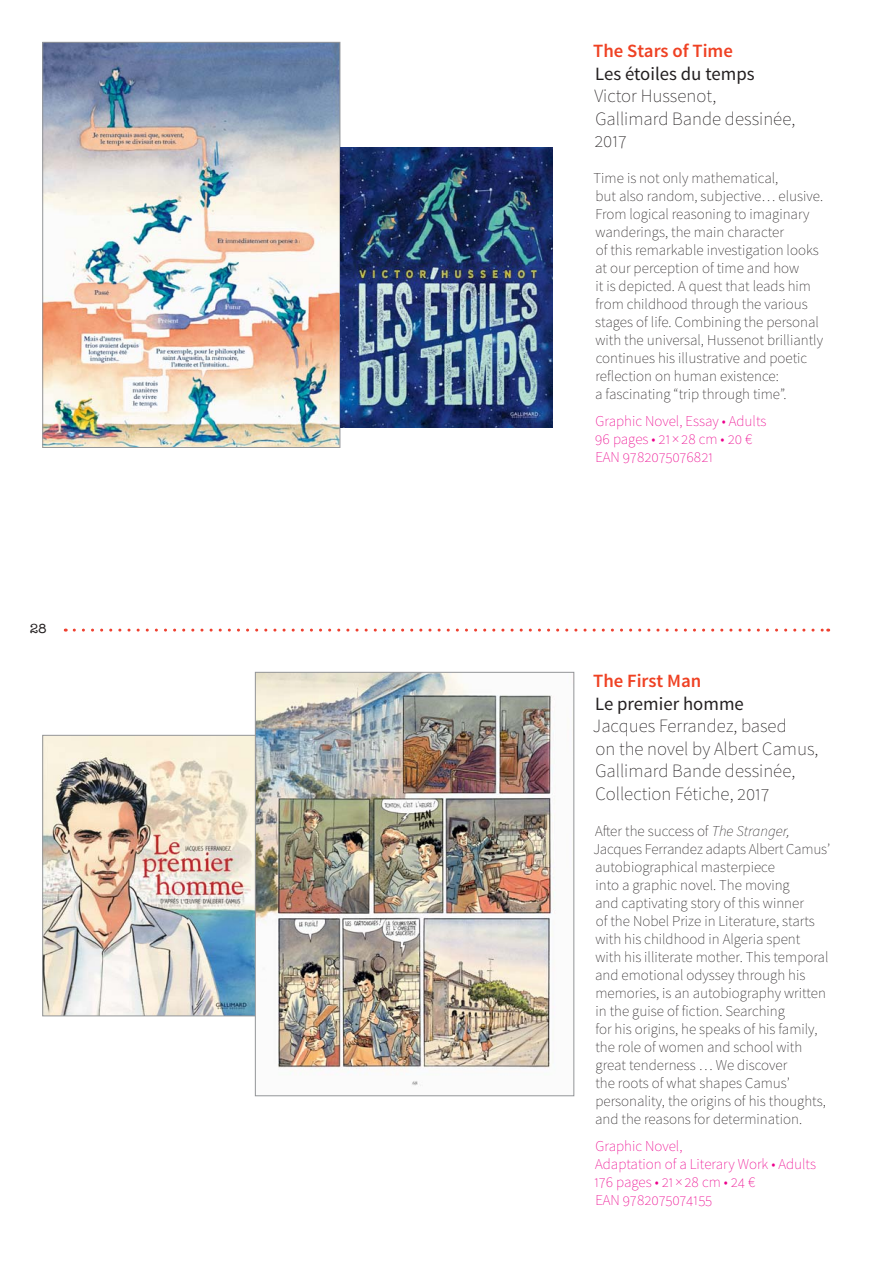
<style>
.page{position:relative;width:893px;height:1263px;background:#fff}
.page>*{position:absolute;margin:0;border:0;box-sizing:border-box;transform-origin:0 0}
.t1{font:200 18.75px/22.5px "Source Sans Pro";color:#231f20}
.t2{font:18.75px "Source Sans Pro";color:#231f20}
.t3{font:600 18.75px "Source Sans Pro";color:#ef4123}
.t4{font:200 15px/18px "Source Sans Pro";color:#231f20}
.t5{font:200 15px/18px "Source Sans Pro";color:#ec008c}
.t6{font:13.5px "American Typewriter";color:#231f20}
.s1{font-style:italic}
</style>
<div class="page">
<img style="left:44px;top:737px;width:211px;height:277px">
<div style="left:42px;top:735px;width:234px;height:281px;border:1px solid #939598"></div>
<svg style="left:74px;top:629px;width:755px;height:3px"></svg>
<img style="left:44px;top:44px;width:294px;height:402px">
<div style="left:42px;top:42px;width:298px;height:406px;border:1px solid #939598"></div>
<img style="left:257px;top:674px;width:298px;height:412px">
<div style="left:255px;top:672px;width:319px;height:424px;border:1px solid #939598"></div>
<img style="left:340px;top:147px;width:213px;height:281px">
<p class="t6" style="left:30px;top:621px;width:19px">28</p>
<p class="t3" style="left:593px;top:44px;width:141px">The Stars of Time</p>
<p class="t2" style="left:595px;top:66px;width:161px">Les étoiles du temps</p>
<p class="t1" style="left:594px;top:86px;width:202px">Victor Hussenot,<br>Gallimard Bande dessinée,<br>2017</p>
<p class="t4" style="left:594px;top:171px;width:231px">Time is not only mathematical,<br>but also random, subjective… elusive.<br>From logical reasoning to imaginary wanderings, the main character<br>of this remarkable investigation looks at our perception of time and how<br>it is depicted. A quest that leads him from childhood through the various stages of life. Combining the personal with the universal, Hussenot brilliantly continues his illustrative and poetic reflection on human existence:<br>a fascinating “trip through time”.</p>
<p class="t5" style="left:595px;top:414px;width:173px">Graphic Novel, Essay • Adults<br>96 pages • 21 × 28 cm • 20 €<br>EAN 9782075076821</p>
<p class="t3" style="left:593px;top:674px;width:110px">The First Man</p>
<p class="t2" style="left:595px;top:696px;width:150px">Le premier homme</p>
<p class="t1" style="left:593px;top:716px;width:227px">Jacques Ferrandez, based<br>on the novel by Albert Camus,<br>Gallimard Bande dessinée,<br>Collection Fétiche, 2017</p>
<p class="t4" style="left:593px;top:823px;width:238px">After the success of <span class="s1">The Stranger, </span>Jacques Ferrandez adapts Albert Camus’ autobiographical masterpiece<br>into a graphic novel. The moving<br>and captivating story of this winner<br>of the Nobel Prize in Literature, starts with his childhood in Algeria spent<br>with his illiterate mother. This temporal and emotional odyssey through his memories, is an autobiography written in the guise of fiction. Searching<br>for his origins, he speaks of his family, the role of women and school with great tenderness … We discover<br>the roots of what shapes Camus’ personality, the origins of his thoughts, and the reasons for determination.</p>
<p class="t5" style="left:594px;top:1138px;width:223px">Graphic Novel,<br>Adaptation of a Literary Work • Adults<br>176 pages • 21 × 28 cm • 24 €<br>EAN 9782075074155</p>
</div>
